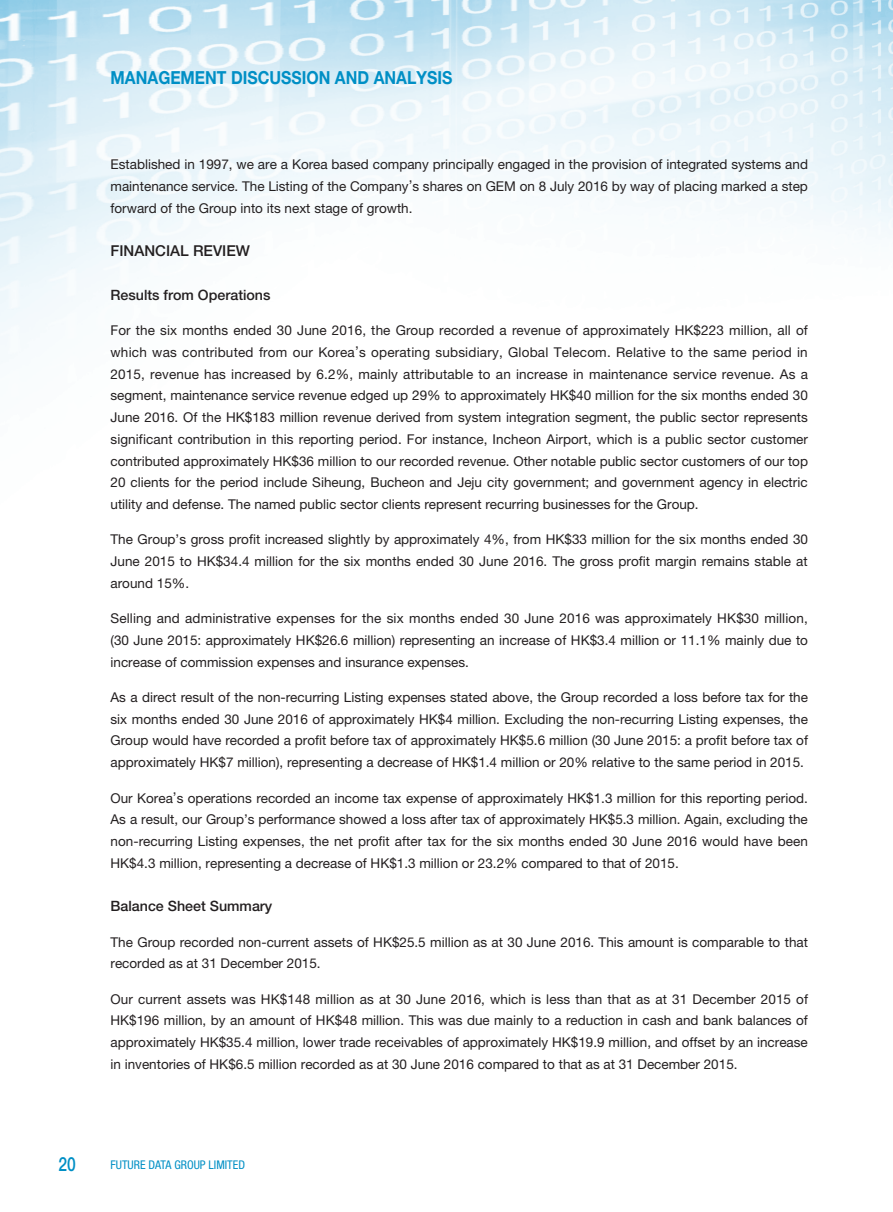
<style>
.page{position:relative;width:893px;height:1212px;background:#fff}
.page>*{position:absolute;margin:0;border:0;box-sizing:border-box;transform-origin:0 0}
.t1{font:500 19.5px "Helvetica Neue LT Std";color:#008fc5;scale:.8 1}
.t2{font:700 18px "Helvetica Neue LT Std";color:#008fc5;scale:.88 1}
._3__標題{font:500 15px "Helvetica Neue LT Std";color:#231f20}
._4__副標題{font:500 14.25px "Helvetica Neue LT Std";color:#231f20}
._1__內文{font:13.5px/21.8px "Helvetica Neue LT Std";color:#231f20;text-align:justify}
.t3{font:condensed 12px "Helvetica Neue LT Std";color:#008fc5}
</style>
<div class="page">
<img style="left:0;top:0;width:892px;height:362px">
<p class="t1" style="left:58px;top:1152px;width:23px">20</p>
<h2 class="t2" style="left:111px;top:67px;width:390px">MANAGEMENT DISCUSSION AND ANALYSIS</h2>
<p class="_1__內文" style="left:111px;top:154px;width:699px">Established in 1997, we are a Korea based company principally engaged in the provision of integrated systems and maintenance service. The Listing of the Company’s shares on GEM on 8 July 2016 by way of placing marked a step forward of the Group into its next stage of growth.</p>
<p class="_3__標題" style="left:111px;top:242px;width:141px">FINANCIAL REVIEW</p>
<p class="_4__副標題" style="left:111px;top:286px;width:161px">Results from Operations</p>
<p class="_1__內文" style="left:111px;top:319px;width:699px">For the six months ended 30 June 2016, the Group recorded a revenue of approximately HK$223 million, all of which was contributed from our Korea’s operating subsidiary, Global Telecom. Relative to the same period in 2015, revenue has increased by 6.2%, mainly attributable to an increase in maintenance service revenue. As a segment, maintenance service revenue edged up 29% to approximately HK$40 million for the six months ended 30<br>June 2016. Of the HK$183 million revenue derived from system integration segment, the public sector represents significant contribution in this reporting period. For instance, Incheon Airport, which is a public sector customer contributed approximately HK$36 million to our recorded revenue. Other notable public sector customers of our top 20 clients for the period include Siheung, Bucheon and Jeju city government; and government agency in electric utility and defense. The named public sector clients represent recurring businesses for the Group.</p>
<p class="_1__內文" style="left:111px;top:529px;width:699px">The Group’s gross profit increased slightly by approximately 4%, from HK$33 million for the six months ended 30<br>June 2015 to HK$34.4 million for the six months ended 30 June 2016. The gross profit margin remains stable at around 15%.</p>
<p class="_1__內文" style="left:111px;top:607px;width:699px">Selling and administrative expenses for the six months ended 30 June 2016 was approximately HK$30 million, (30 June 2015: approximately HK$26.6 million) representing an increase of HK$3.4 million or 11.1% mainly due to increase of commission expenses and insurance expenses.</p>
<p class="_1__內文" style="left:111px;top:686px;width:699px">As a direct result of the non-recurring Listing expenses stated above, the Group recorded a loss before tax for the six months ended 30 June 2016 of approximately HK$4 million. Excluding the non-recurring Listing expenses, the Group would have recorded a profit before tax of approximately HK$5.6 million (30 June 2015: a profit before tax of approximately HK$7 million), representing a decrease of HK$1.4 million or 20% relative to the same period in 2015.</p>
<p class="_1__內文" style="left:111px;top:787px;width:699px">Our Korea’s operations recorded an income tax expense of approximately HK$1.3 million for this reporting period.<br>As a result, our Group’s performance showed a loss after tax of approximately HK$5.3 million. Again, excluding the non-recurring Listing expenses, the net profit after tax for the six months ended 30 June 2016 would have been HK$4.3 million, representing a decrease of HK$1.3 million or 23.2% compared to that of 2015.</p>
<p class="_4__副標題" style="left:111px;top:898px;width:163px">Balance Sheet Summary</p>
<p class="_1__內文" style="left:111px;top:931px;width:699px">The Group recorded non-current assets of HK$25.5 million as at 30 June 2016. This amount is comparable to that recorded as at 31 December 2015.</p>
<p class="_1__內文" style="left:111px;top:988px;width:699px">Our current assets was HK$148 million as at 30 June 2016, which is less than that as at 31 December 2015 of HK$196 million, by an amount of HK$48 million. This was due mainly to a reduction in cash and bank balances of approximately HK$35.4 million, lower trade receivables of approximately HK$19.9 million, and offset by an increase in inventories of HK$6.5 million recorded as at 30 June 2016 compared to that as at 31 December 2015.</p>
<p class="t3" style="left:111px;top:1157px;width:136px">FUTURE DATA GROUP LIMITED</p>
</div>
